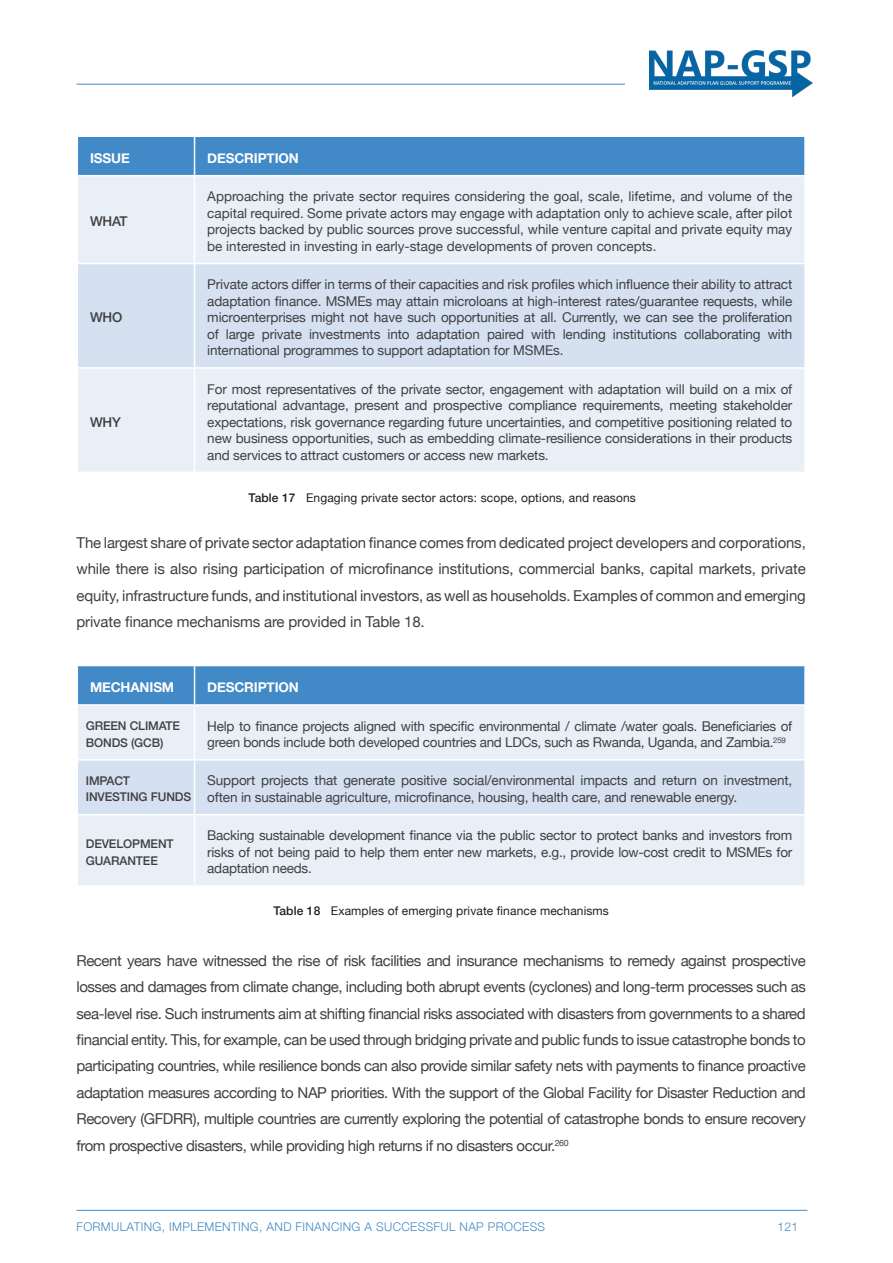
<style>
.page{position:relative;width:893px;height:1263px;background:#fff}
.page>*{position:absolute;margin:0;border:0;box-sizing:border-box;transform-origin:0 0}
.t1{font:15px/26.4px "Helvetica Neue";letter-spacing:-.03em;color:#404041;text-align:justify}
.t2{font:13.5px/16.5px "Helvetica Neue";letter-spacing:-.01em;color:#404041;text-align:justify}
.t3{font:700 13.5px "Helvetica Neue";letter-spacing:-.01em;color:#fff}
.t4{font:500 13.5px "Helvetica Neue";letter-spacing:-.02em;color:#404041}
.t5{font:12px "Helvetica Neue";letter-spacing:.01em;color:#231f20}
.t6{font:500 12px/16.5px "Helvetica Neue";letter-spacing:-.01em;color:#404041}
.t7{font:300 12px "Helvetica Neue";letter-spacing:.03em;color:#418ac7}
.s1{font-weight:500}
</style>
<div class="page">
<hr style="left:77px;top:84px;width:548px;height:1px;background:#418ac7">
<hr style="left:77px;top:1210px;width:730px;height:1px;background:#418ac7">
<img style="left:649px;top:50px;width:163px;height:47px">
<div style="left:78px;top:137px;width:726px;height:38px;background:#418ac7"></div>
<div style="left:78px;top:176px;width:726px;height:296px;background:#e9eff7"></div>
<div style="left:78px;top:264px;width:726px;height:103px;background:#d5e0f1"></div>
<hr style="left:194px;top:137px;width:1px;height:38px;background:#fff">
<hr style="left:194px;top:176px;width:1px;height:87px;background:#fff">
<hr style="left:194px;top:369px;width:1px;height:103px;background:#fff">
<hr style="left:195px;top:263px;width:611px;height:1px;background:#fff">
<hr style="left:195px;top:367px;width:611px;height:2px;background:#fff">
<hr style="left:77px;top:263px;width:118px;height:1px;background:#fff">
<hr style="left:194px;top:264px;width:1px;height:103px;background:#fff">
<hr style="left:77px;top:367px;width:118px;height:2px;background:#fff">
<div style="left:78px;top:666px;width:726px;height:38px;background:#418ac7"></div>
<div style="left:78px;top:706px;width:726px;height:179px;background:#e9eff7"></div>
<div style="left:78px;top:760px;width:726px;height:54px;background:#d5e0f1"></div>
<hr style="left:194px;top:666px;width:1px;height:38px;background:#fff">
<hr style="left:194px;top:706px;width:1px;height:53px;background:#fff">
<hr style="left:194px;top:815px;width:1px;height:70px;background:#fff">
<hr style="left:195px;top:759px;width:611px;height:1px;background:#fff">
<hr style="left:195px;top:814px;width:611px;height:1px;background:#fff">
<hr style="left:77px;top:759px;width:118px;height:1px;background:#fff">
<hr style="left:194px;top:760px;width:1px;height:54px;background:#fff">
<hr style="left:77px;top:814px;width:118px;height:1px;background:#fff">
<p class="t3" style="left:90px;top:148px;width:41px">ISSUE</p>
<p class="t3" style="left:207px;top:148px;width:93px">DESCRIPTION</p>
<p class="t4" style="left:90px;top:211px;width:39px">WHAT</p>
<p class="t4" style="left:90px;top:307px;width:34px">WHO</p>
<p class="t4" style="left:90px;top:411px;width:32px">WHY</p>
<p class="t2" style="left:207px;top:188px;width:586px">Approaching the private sector requires considering the goal, scale, lifetime, and volume of the capital required. Some private actors may engage with adaptation only to achieve scale, after pilot projects backed by public sources prove successful, while venture capital and private equity may be interested in investing in early-stage developments of proven concepts.</p>
<p class="t2" style="left:207px;top:276px;width:586px">Private actors differ in terms of their capacities and risk profiles which influence their ability to attract adaptation finance. MSMEs may attain microloans at high-interest rates/guarantee requests, while microenterprises might not have such opportunities at all. Currently, we can see the proliferation of large private investments into adaptation paired with lending institutions collaborating with international programmes to support adaptation for MSMEs.</p>
<p class="t2" style="left:207px;top:380px;width:586px">For most representatives of the private sector, engagement with adaptation will build on a mix of reputational advantage, present and prospective compliance requirements, meeting stakeholder expectations, risk governance regarding future uncertainties, and competitive positioning related to new business opportunities, such as embedding climate-resilience considerations in their products and services to attract customers or access new markets.</p>
<p class="t5" style="left:249px;top:490px;width:389px"><span class="s1">Table 17</span> Engaging private sector actors: scope, options, and reasons</p>
<p class="t1" style="left:77px;top:529px;width:731px">The largest share of private sector adaptation finance comes from dedicated project developers and corporations, while there is also rising participation of microfinance institutions, commercial banks, capital markets, private equity, infrastructure funds, and institutional investors, as well as households. Examples of common and emerging private finance mechanisms are provided in Table 18.</p>
<p class="t3" style="left:90px;top:677px;width:86px">MECHANISM</p>
<p class="t3" style="left:207px;top:677px;width:93px">DESCRIPTION</p>
<p class="t6" style="left:86px;top:716px;width:96px">GREEN CLIMATE<br>BONDS (GCB)</p>
<p class="t2" style="left:207px;top:717px;width:586px">Help to finance projects aligned with specific environmental / climate /water goals. Beneficiaries of green bonds include both developed countries and LDCs, such as Rwanda, Uganda, and Zambia.<sup>259</sup></p>
<p class="t6" style="left:86px;top:771px;width:107px">IMPACT<br>INVESTING FUNDS</p>
<p class="t2" style="left:207px;top:772px;width:586px">Support projects that generate positive social/environmental impacts and return on investment, often in sustainable agriculture, microfinance, housing, health care, and renewable energy.</p>
<p class="t6" style="left:86px;top:834px;width:89px">DEVELOPMENT<br>GUARANTEE</p>
<p class="t2" style="left:207px;top:827px;width:586px">Backing sustainable development finance via the public sector to protect banks and investors from risks of not being paid to help them enter new markets, e.g., provide low-cost credit to MSMEs for adaptation needs.</p>
<p class="t5" style="left:273px;top:903px;width:337px"><span class="s1">Table 18</span> Examples of emerging private finance mechanisms</p>
<p class="t1" style="left:77px;top:947px;width:731px">Recent years have witnessed the rise of risk facilities and insurance mechanisms to remedy against prospective losses and damages from climate change, including both abrupt events (cyclones) and long-term processes such as sea-level rise. Such instruments aim at shifting financial risks associated with disasters from governments to a shared financial entity. This, for example, can be used through bridging private and public funds to issue catastrophe bonds to participating countries, while resilience bonds can also provide similar safety nets with payments to finance proactive adaptation measures according to NAP priorities. With the support of the Global Facility for Disaster Reduction and Recovery (GFDRR), multiple countries are currently exploring the potential of catastrophe bonds to ensure recovery from prospective disasters, while providing high returns if no disasters occur.<sup>260</sup></p>
<p class="t7" style="left:77px;top:1217px;width:470px">FORMULATING, IMPLEMENTING, AND FINANCING A SUCCESSFUL NAP PROCESS</p>
<p class="t7" style="left:777px;top:1217px;width:22px">121</p>
</div>
